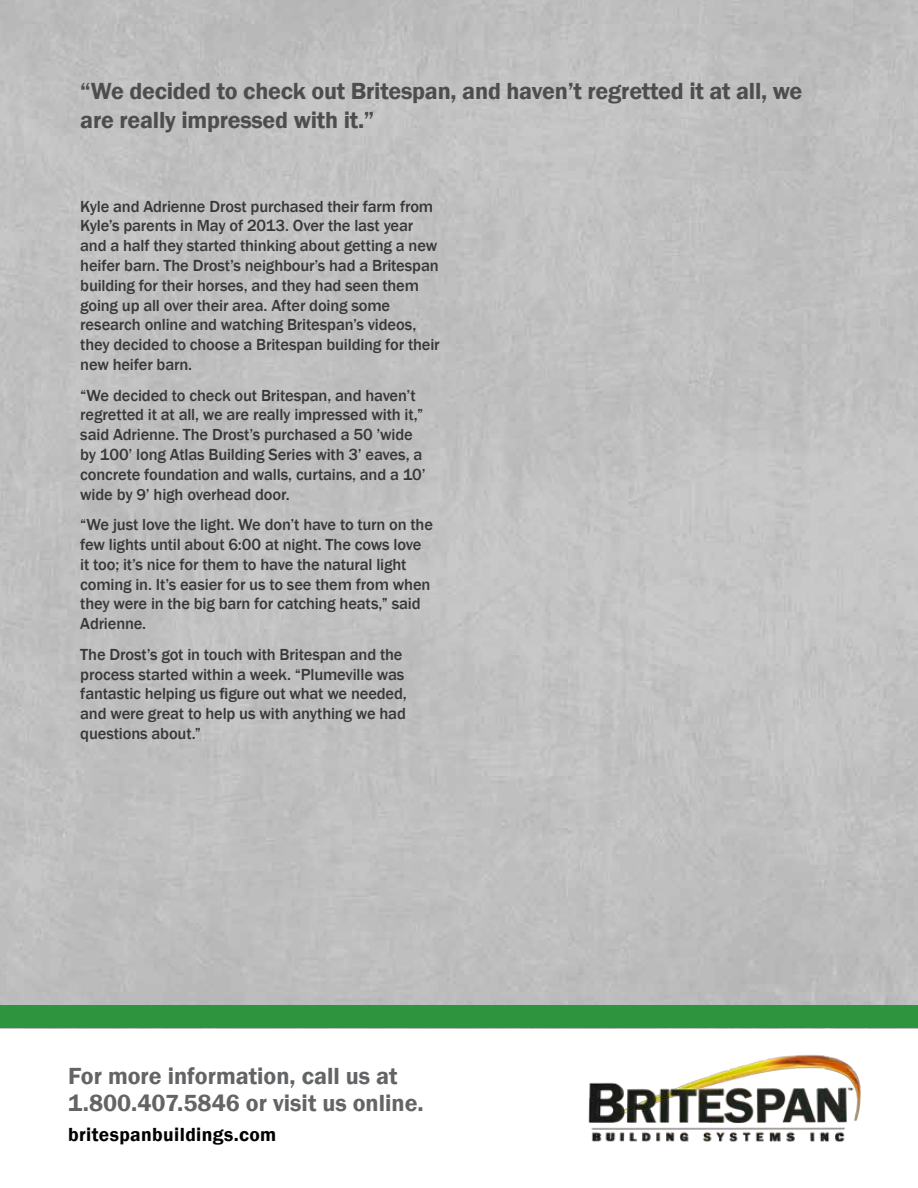
<style>
.page{position:relative;width:918px;height:1188px;background:#fff}
.page>*{position:absolute;margin:0;border:0;box-sizing:border-box;transform-origin:0 0}
.t1{font:600 24px/28.8px "Franklin Gothic";letter-spacing:-.01em;color:#4d4d4f}
.t2{font:600 24px/27px "Franklin Gothic";color:#636466}
.t3{font:600 19.5px "Franklin Gothic";letter-spacing:.02em;color:#000}
.t4{font:500 16.5px/19.8px "Franklin Gothic";letter-spacing:-.01em;color:#383839}
</style>
<div class="page">
<img style="left:588px;top:1054px;width:273px;height:88px">
<div style="left:0;top:1005px;width:918px;height:23px;background:#2e953e"></div>
<h1 class="t1" style="left:80px;top:77px;width:724px">“We decided to check out Britespan, and haven’t regretted it at all, we are really impressed with it.”</h1>
<p class="t4" style="left:80px;top:196px;width:361px">Kyle and Adrienne Drost purchased their farm from Kyle’s parents in May of 2013. Over the last year and a half they started thinking about getting a new heifer barn. The Drost’s neighbour’s had a Britespan building for their horses, and they had seen them going up all over their area. After doing some research online and watching Britespan’s videos, they decided to choose a Britespan building for their new heifer barn.</p>
<p class="t4" style="left:80px;top:385px;width:347px">“We decided to check out Britespan, and haven’t regretted it at all, we are really impressed with it,” said Adrienne. The Drost’s purchased a 50 ’wide by 100’ long Atlas Building Series with 3’ eaves, a concrete foundation and walls, curtains, and a 10’ wide by 9’ high overhead door.</p>
<p class="t4" style="left:80px;top:515px;width:354px">“We just love the light. We don’t have to turn on the few lights until about 6:00 at night. The cows love it too; it’s nice for them to have the natural light coming in. It’s easier for us to see them from when they were in the big barn for catching heats,” said Adrienne.</p>
<p class="t4" style="left:80px;top:645px;width:328px">The Drost’s got in touch with Britespan and the process started within a week. “Plumeville was fantastic helping us figure out what we needed, and were great to help us with anything we had questions about.”</p>
<h1 class="t2" style="left:68px;top:1063px;width:357px">For more information, call us at<br>1.800.407.5846 or visit us online.</h1>
<p class="t3" style="left:68px;top:1123px;width:210px">britespanbuildings.com</p>
</div>
